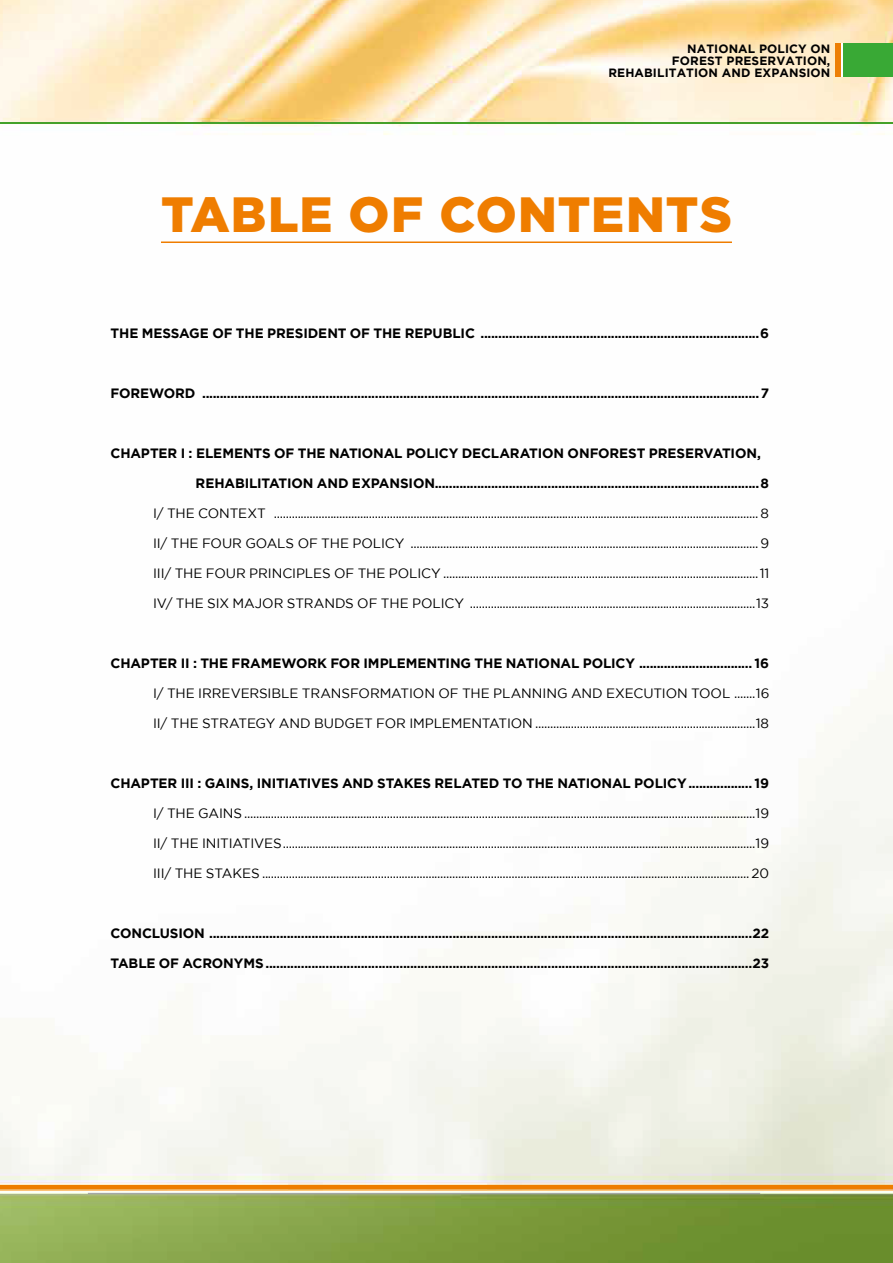
<style>
.page{position:relative;width:893px;height:1263px;background:#fff}
.page>*{position:absolute;margin:0;border:0;box-sizing:border-box;transform-origin:0 0}
.t1{font:900 49.5px "Gotham";letter-spacing:.02em;color:#ef7d00}
.t2{font:13.5px "Gotham";letter-spacing:-.005em;color:#000}
.t3{font:700 13.5px "Gotham";letter-spacing:-.01em;color:#000}
.t4{font:13.5px "Gotham";letter-spacing:-.005em;color:#000}
.t5{font:700 12px/12px "Gotham";letter-spacing:.01em;color:#000;text-align:right}
.s1{font-style:inherit}
</style>
<div class="page">
<img style="left:0;top:0;width:893px;height:1263px">
<hr style="left:0;top:122px;width:893px;height:1px;background:#44a12b">
<hr style="left:88px;top:1193px;width:672px;height:1px;background:#9c9e9f">
<svg style="left:835px;top:43px;width:7px;height:34px"></svg>
<div style="left:842px;top:43px;width:20px;height:34px;background:#39a935"></div>
<div style="left:844px;top:43px;width:49px;height:34px;background:#39a935"></div>
<hr style="left:0;top:1185px;width:893px;height:4px;background:#ee7d00">
<hr style="left:161px;top:241px;width:571px;height:2px;background:#ef7d00">
<p class="t5" style="left:608px;top:42px;width:223px">NATIONAL POLICY ON<br>FOREST PRESERVATION,<br>REHABILITATION AND EXPANSION</p>
<h1 class="t1" style="left:161px;top:186px;width:572px">TABLE OF CONTENTS</h1>
<p class="t3" style="left:111px;top:326px;width:660px">THE MESSAGE OF THE PRESIDENT OF THE REPUBLIC ...............................................................................6</p>
<p class="t3" style="left:111px;top:386px;width:660px">FOREWORD ..............................................................................................................................................................7</p>
<p class="t3" style="left:111px;top:446px;width:652px">CHAPTER I : ELEMENTS OF THE NATIONAL POLICY DECLARATION ONFOREST PRESERVATION,</p>
<p class="t3" style="left:196px;top:476px;width:575px">REHABILITATION AND EXPANSION............................................................................................8</p>
<p class="t2" style="left:153px;top:506px;width:617px">I/ <span class="s1">THE CONTEXT</span> ................................................................................................................................................................... 8</p>
<p class="t2" style="left:153px;top:536px;width:617px">II/ <span class="s1">THE FOUR GOALS OF THE POLICY</span> ..................................................................................................................... 9</p>
<p class="t2" style="left:153px;top:566px;width:618px">III/ <span class="s1">THE FOUR PRINCIPLES OF THE POLICY</span> ..........................................................................................................11</p>
<p class="t2" style="left:153px;top:596px;width:617px">IV/ <span class="s1">THE SIX MAJOR STRANDS OF THE POLICY</span> ................................................................................................13</p>
<p class="t3" style="left:111px;top:656px;width:660px">CHAPTER II : THE FRAMEWORK FOR IMPLEMENTING THE NATIONAL POLICY ................................ 16</p>
<p class="t4" style="left:153px;top:686px;width:618px"><span class="s1">I/</span> THE IRREVERSIBLE TRANSFORMATION OF THE PLANNING AND EXECUTION TOOL <span class="s1">.......16</span></p>
<p class="t2" style="left:153px;top:716px;width:617px">II/ <span class="s1">THE STRATEGY AND BUDGET FOR IMPLEMENTATION</span> ..........................................................................18</p>
<p class="t3" style="left:111px;top:776px;width:660px">CHAPTER III : GAINS, INITIATIVES AND STAKES RELATED TO THE NATIONAL POLICY.................. 19</p>
<p class="t2" style="left:153px;top:806px;width:617px">I/ THE <span class="s1">GAINS</span> ............................................................................................................................................................................19</p>
<p class="t2" style="left:153px;top:836px;width:617px">II/ THE <span class="s1">INITIATIVES</span>...............................................................................................................................................................19</p>
<p class="t2" style="left:153px;top:866px;width:617px">III/ <span class="s1">THE STAKES</span> .................................................................................................................................................................... 20</p>
<p class="t3" style="left:111px;top:926px;width:660px">CONCLUSION ..........................................................................................................................................................22</p>
<p class="t3" style="left:111px;top:956px;width:660px">TABLE OF ACRONYMS ..........................................................................................................................................23</p>
</div>
